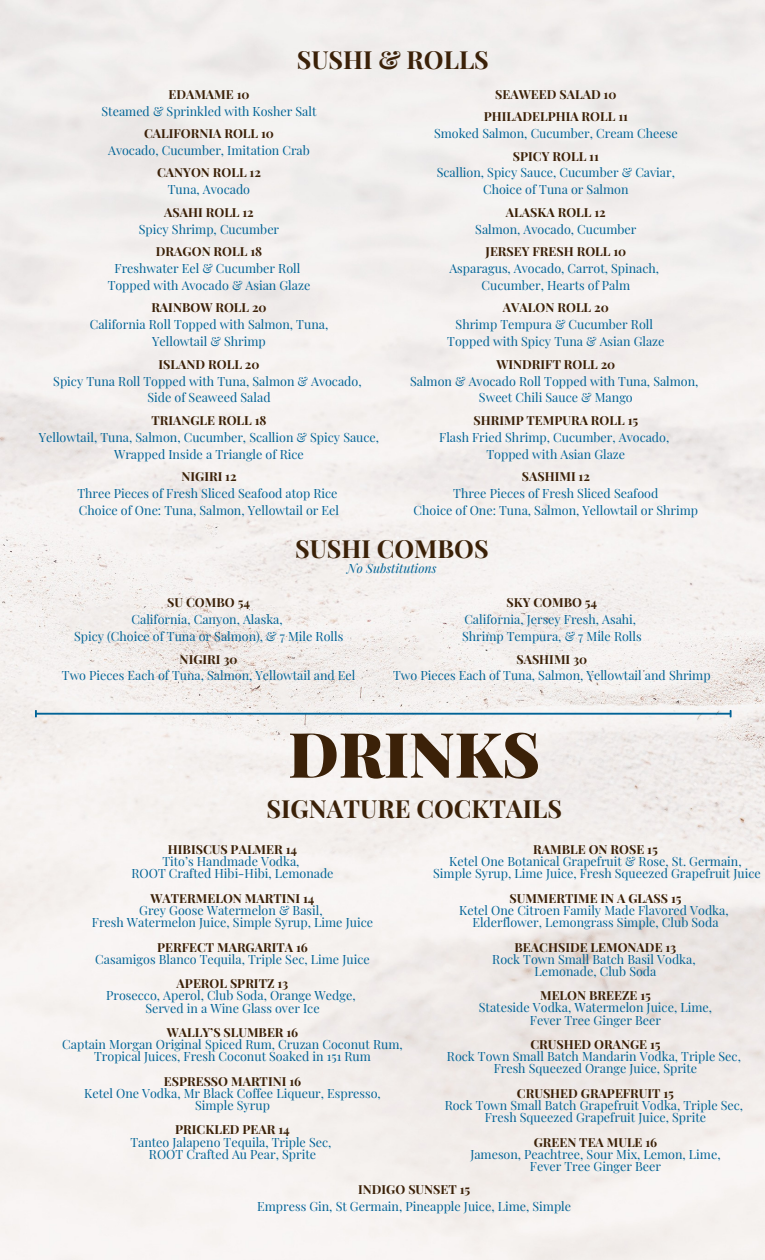
<style>
.page{position:relative;width:765px;height:1260px;background:#fff}
.page>*{position:absolute;margin:0;border:0;box-sizing:border-box;transform-origin:0 0}
.t1{font:900 62.5px "Playfair Display";color:#3b2108}
.t2{font:700 25px "Playfair Display";color:#3b2108}
.t3{font:12.5px/16.9px "Playfair Display";color:#016396;text-align:center}
.t4{font:700 12.5px "Playfair Display";color:#3b2108}
.t5{font:italic 12.5px "Playfair Display";color:#016396}
</style>
<div class="page">
<img style="left:0;top:0;width:765px;height:1260px">
<hr style="left:37px;top:713px;width:693px;height:2px;background:#016396">
<svg style="left:35px;top:710px;width:2px;height:7px"></svg>
<svg style="left:730px;top:710px;width:2px;height:7px"></svg>
<p class="t2" style="left:297px;top:42px;width:194px">SUSHI &amp; ROLLS</p>
<p class="t4" style="left:168px;top:85px;width:83px">EDAMAME 10</p>
<p class="t3" style="left:102px;top:102px;width:216px">Steamed &amp; Sprinkled with Kosher Salt</p>
<p class="t4" style="left:144px;top:125px;width:131px">CALIFORNIA ROLL 10</p>
<p class="t3" style="left:108px;top:141px;width:203px">Avocado, Cucumber, Imitation Crab</p>
<p class="t4" style="left:157px;top:164px;width:105px">CANYON ROLL 12</p>
<p class="t3" style="left:168px;top:181px;width:84px">Tuna, Avocado</p>
<p class="t4" style="left:164px;top:203px;width:91px">ASAHI ROLL 12</p>
<p class="t3" style="left:139px;top:220px;width:142px">Spicy Shrimp, Cucumber</p>
<p class="t4" style="left:156px;top:243px;width:108px">DRAGON ROLL 18</p>
<p class="t3" style="left:115px;top:259px;width:187px">Freshwater Eel &amp; Cucumber Roll</p>
<p class="t3" style="left:108px;top:276px;width:204px">Topped with Avocado &amp; Asian Glaze</p>
<p class="t4" style="left:151px;top:299px;width:117px">RAINBOW ROLL 20</p>
<p class="t3" style="left:90px;top:316px;width:240px">California Roll Topped with Salmon, Tuna,</p>
<p class="t3" style="left:152px;top:333px;width:115px">Yellowtail &amp; Shrimp</p>
<p class="t4" style="left:159px;top:355px;width:102px">ISLAND ROLL 20</p>
<p class="t3" style="left:53px;top:372px;width:310px">Spicy Tuna Roll Topped with Tuna, Salmon &amp; Avocado,</p>
<p class="t3" style="left:147px;top:389px;width:125px">Side of Seaweed Salad</p>
<p class="t4" style="left:151px;top:411px;width:117px">TRIANGLE ROLL 18</p>
<p class="t3" style="left:39px;top:428px;width:342px">Yellowtail, Tuna, Salmon, Cucumber, Scallion &amp; Spicy Sauce,<br>Wrapped Inside a Triangle of Rice</p>
<p class="t4" style="left:181px;top:468px;width:57px">NIGIRI 12</p>
<p class="t3" style="left:77px;top:484px;width:262px">Three Pieces of Fresh Sliced Seafood atop Rice</p>
<p class="t3" style="left:79px;top:501px;width:262px">Choice of One: Tuna, Salmon, Yellowtail or Eel</p>
<p class="t4" style="left:495px;top:85px;width:123px">SEAWEED SALAD 10</p>
<p class="t4" style="left:484px;top:108px;width:146px">PHILADELPHIA ROLL 11</p>
<p class="t3" style="left:434px;top:124px;width:245px">Smoked Salmon, Cucumber, Cream Cheese</p>
<p class="t4" style="left:513px;top:147px;width:87px">SPICY ROLL 11</p>
<p class="t3" style="left:437px;top:164px;width:240px">Scallion, Spicy Sauce, Cucumber &amp; Caviar,</p>
<p class="t3" style="left:483px;top:181px;width:147px">Choice of Tuna or Salmon</p>
<p class="t4" style="left:506px;top:203px;width:101px">ALASKA ROLL 12</p>
<p class="t3" style="left:475px;top:220px;width:163px">Salmon, Avocado, Cucumber</p>
<p class="t4" style="left:485px;top:243px;width:142px">JERSEY FRESH ROLL 10</p>
<p class="t3" style="left:449px;top:259px;width:211px">Asparagus, Avocado, Carrot, Spinach,</p>
<p class="t3" style="left:482px;top:276px;width:150px">Cucumber, Hearts of Palm</p>
<p class="t4" style="left:503px;top:299px;width:107px">AVALON ROLL 20</p>
<p class="t3" style="left:456px;top:316px;width:199px">Shrimp Tempura &amp; Cucumber Roll</p>
<p class="t3" style="left:447px;top:333px;width:219px">Topped with Spicy Tuna &amp; Asian Glaze</p>
<p class="t4" style="left:496px;top:355px;width:120px">WINDRIFT ROLL 20</p>
<p class="t3" style="left:410px;top:372px;width:290px">Salmon &amp; Avocado Roll Topped with Tuna, Salmon,</p>
<p class="t3" style="left:479px;top:389px;width:155px">Sweet Chili Sauce &amp; Mango</p>
<p class="t4" style="left:473px;top:411px;width:166px">SHRIMP TEMPURA ROLL 15</p>
<p class="t3" style="left:439px;top:428px;width:232px">Flash Fried Shrimp, Cucumber, Avocado,</p>
<p class="t3" style="left:487px;top:445px;width:140px">Topped with Asian Glaze</p>
<p class="t4" style="left:522px;top:468px;width:70px">SASHIMI 12</p>
<p class="t3" style="left:453px;top:484px;width:207px">Three Pieces of Fresh Sliced Seafood</p>
<p class="t3" style="left:414px;top:501px;width:286px">Choice of One: Tuna, Salmon, Yellowtail or Shrimp</p>
<p class="t2" style="left:295px;top:531px;width:195px">SUSHI COMBOS</p>
<p class="t5" style="left:347px;top:560px;width:91px">No Substitutions</p>
<p class="t4" style="left:167px;top:594px;width:84px">SU COMBO 54</p>
<p class="t3" style="left:132px;top:611px;width:153px">California, Canyon, Alaska,</p>
<p class="t3" style="left:74px;top:627px;width:271px">Spicy (Choice of Tuna or Salmon), &amp; 7 Mile Rolls</p>
<p class="t4" style="left:180px;top:650px;width:60px">NIGIRI 30</p>
<p class="t3" style="left:62px;top:667px;width:295px">Two Pieces Each of Tuna, Salmon, Yellowtail and Eel</p>
<p class="t4" style="left:506px;top:594px;width:92px">SKY COMBO 54</p>
<p class="t3" style="left:464px;top:611px;width:173px">California, Jersey Fresh, Asahi,</p>
<p class="t3" style="left:462px;top:627px;width:181px">Shrimp Tempura, &amp; 7 Mile Rolls</p>
<p class="t4" style="left:516px;top:650px;width:72px">SASHIMI 30</p>
<p class="t3" style="left:393px;top:667px;width:319px">Two Pieces Each of Tuna, Salmon, Yellowtail and Shrimp</p>
<p class="t1" style="left:288px;top:710px;width:253px">DRINKS</p>
<p class="t2" style="left:267px;top:791px;width:297px">SIGNATURE COCKTAILS</p>
<p class="t4" style="left:168px;top:841px;width:131px">HIBISCUS PALMER 14</p>
<p class="t3" style="left:162px;top:853px;width:139px">Tito’s Handmade Vodka,</p>
<p class="t3" style="left:131px;top:865px;width:204px">ROOT Crafted Hibi-Hibi, Lemonade</p>
<p class="t4" style="left:151px;top:889px;width:165px">WATERMELON MARTINI 14</p>
<p class="t3" style="left:139px;top:901px;width:185px">Grey Goose Watermelon &amp; Basil,</p>
<p class="t3" style="left:92px;top:914px;width:283px">Fresh Watermelon Juice, Simple Syrup, Lime Juice</p>
<p class="t4" style="left:157px;top:938px;width:152px">PERFECT MARGARITA 16</p>
<p class="t3" style="left:95px;top:950px;width:276px">Casamigos Blanco Tequila, Triple Sec, Lime Juice</p>
<p class="t4" style="left:177px;top:975px;width:113px">APEROL SPRITZ 13</p>
<p class="t3" style="left:106px;top:987px;width:251px">Prosecco, Aperol, Club Soda, Orange Wedge,</p>
<p class="t3" style="left:145px;top:999px;width:176px">Served in a Wine Glass over Ice</p>
<p class="t4" style="left:167px;top:1023px;width:133px">WALLY’S SLUMBER 16</p>
<p class="t3" style="left:62px;top:1038px;width:342px;line-height:12.2px">Captain Morgan Original Spiced Rum, Cruzan Coconut Rum,<br>Tropical Juices, Fresh Coconut Soaked in 151 Rum</p>
<p class="t4" style="left:164px;top:1072px;width:139px">ESPRESSO MARTINI 16</p>
<p class="t3" style="left:84px;top:1084px;width:298px">Ketel One Vodka, Mr Black Coffee Liqueur, Espresso,</p>
<p class="t3" style="left:195px;top:1096px;width:76px">Simple Syrup</p>
<p class="t4" style="left:175px;top:1121px;width:116px">PRICKLED PEAR 14</p>
<p class="t3" style="left:130px;top:1133px;width:203px">Tanteo Jalapeno Tequila, Triple Sec,</p>
<p class="t3" style="left:149px;top:1145px;width:169px">ROOT Crafted Au Pear, Sprite</p>
<p class="t4" style="left:533px;top:841px;width:126px">RAMBLE ON ROSE 15</p>
<p class="t3" style="left:449px;top:853px;width:294px">Ketel One Botanical Grapefruit &amp; Rose, St. Germain,</p>
<p class="t3" style="left:433px;top:865px;width:329px">Simple Syrup, Lime Juice, Fresh Squeezed Grapefruit Juice</p>
<p class="t4" style="left:509px;top:889px;width:174px">SUMMERTIME IN A GLASS 15</p>
<p class="t3" style="left:459px;top:901px;width:271px">Ketel One Citroen Family Made Flavored Vodka,</p>
<p class="t3" style="left:472px;top:914px;width:248px">Elderflower, Lemongrass Simple, Club Soda</p>
<p class="t4" style="left:515px;top:938px;width:163px">BEACHSIDE LEMONADE 13</p>
<p class="t3" style="left:492px;top:950px;width:205px">Rock Town Small Batch Basil Vodka,</p>
<p class="t3" style="left:535px;top:962px;width:123px">Lemonade, Club Soda</p>
<p class="t4" style="left:540px;top:987px;width:112px">MELON BREEZE 15</p>
<p class="t3" style="left:479px;top:999px;width:235px">Stateside Vodka, Watermelon Juice, Lime,</p>
<p class="t3" style="left:530px;top:1011px;width:133px">Fever Tree Ginger Beer</p>
<p class="t4" style="left:530px;top:1036px;width:132px">CRUSHED ORANGE 15</p>
<p class="t3" style="left:447px;top:1048px;width:296px">Rock Town Small Batch Mandarin Vodka, Triple Sec,</p>
<p class="t3" style="left:494px;top:1060px;width:205px">Fresh Squeezed Orange Juice, Sprite</p>
<p class="t4" style="left:517px;top:1084px;width:159px">CRUSHED GRAPEFRUIT 15</p>
<p class="t3" style="left:445px;top:1096px;width:300px">Rock Town Small Batch Grapefruit Vodka, Triple Sec,</p>
<p class="t3" style="left:485px;top:1109px;width:223px">Fresh Squeezed Grapefruit Juice, Sprite</p>
<p class="t4" style="left:534px;top:1133px;width:125px">GREEN TEA MULE 16</p>
<p class="t3" style="left:470px;top:1145px;width:252px">Jameson, Peachtree, Sour Mix, Lemon, Lime,</p>
<p class="t3" style="left:530px;top:1157px;width:133px">Fever Tree Ginger Beer</p>
<p class="t4" style="left:358px;top:1181px;width:114px">INDIGO SUNSET 15</p>
<p class="t3" style="left:257px;top:1198px;width:315px">Empress Gin, St Germain, Pineapple Juice, Lime, Simple</p>
</div>
